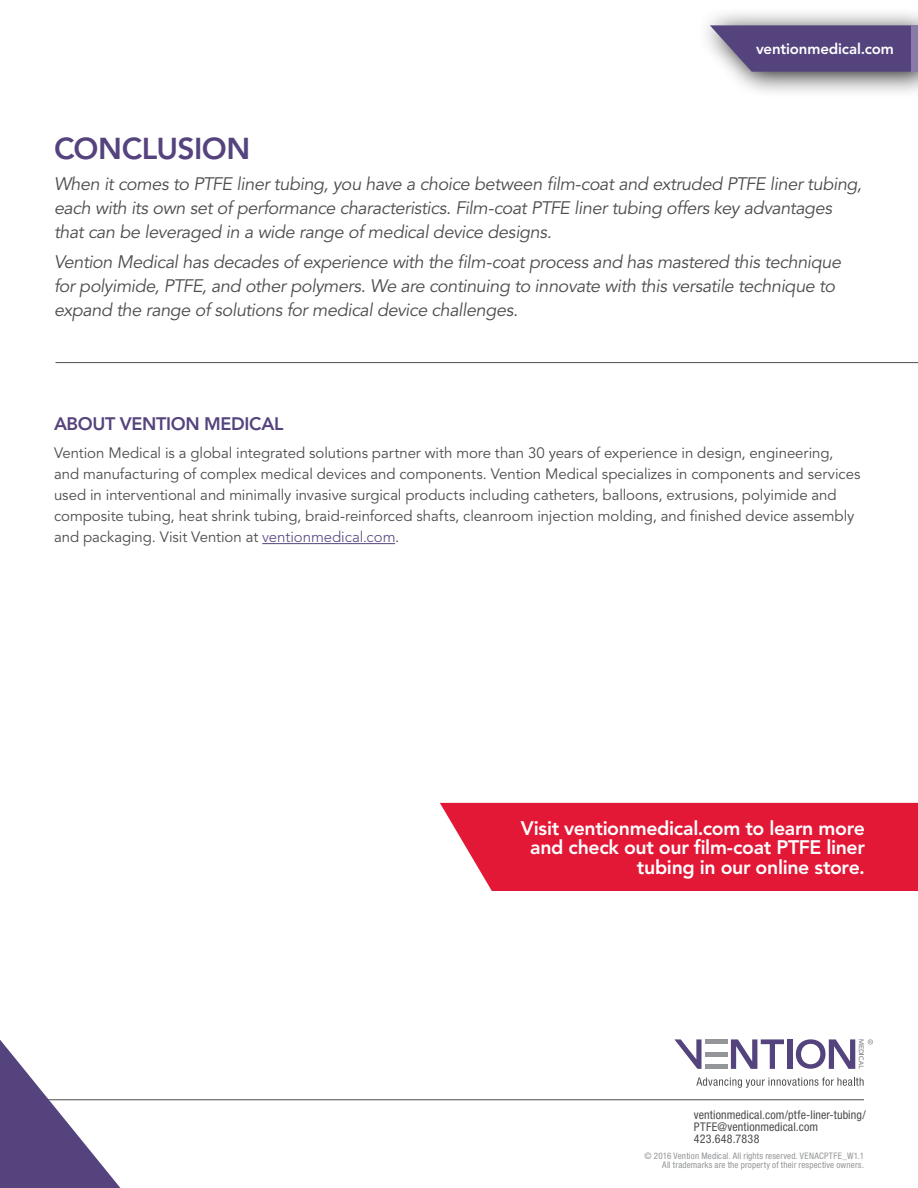
<style>
.page{position:relative;width:918px;height:1188px;background:#fff}
.page>*{position:absolute;margin:0;border:0;box-sizing:border-box;transform-origin:0 0}
.t1{font:800 30px "Avenir";letter-spacing:-.015em;color:#55437e}
.t2{font:800 19.5px/19.5px "Avenir";letter-spacing:-.02em;color:#fff;text-align:right}
.t3{font:italic 18px/24px "Avenir";letter-spacing:-.025em;color:#4d4d4f}
.t4{font:800 18px "Avenir";letter-spacing:-.02em;color:#55437e}
.t5{font:15px/21px "Avenir";letter-spacing:-.005em;color:#4d4d4f}
.t6{font:800 15px "Avenir";letter-spacing:-.01em;color:#fff}
.t7{font:condensed 12px/12px "Helvetica Neue LT Std";letter-spacing:.01em;color:#4d4d4f}
.t8{font:condensed 9px/9px "Helvetica Neue LT Std";letter-spacing:.02em;color:#939598;text-align:right}
.s1{font-weight:300;color:#55437e}
</style>
<div class="page">
<svg style="left:674px;top:1039px;width:28px;height:30px"></svg>
<svg style="left:731px;top:1039px;width:53px;height:30px"></svg>
<div style="left:787px;top:1039px;width:6px;height:30px;background:#55437e"></div>
<div style="left:705px;top:1039px;width:23px;height:5px;background:#939598"></div>
<div style="left:705px;top:1052px;width:23px;height:5px;background:#939598"></div>
<div style="left:705px;top:1064px;width:23px;height:5px;background:#939598"></div>
<svg style="left:696px;top:1077px;width:168px;height:11px"></svg>
<svg style="left:796px;top:1039px;width:77px;height:30px"></svg>
<hr style="left:35px;top:1100px;width:829px;height:1px;background:#4d4d4f">
<hr style="left:56px;top:362px;width:862px;height:1px;background:#4d4d4f">
<hr style="left:262px;top:543px;width:133px;height:1px;background:#55437e">
<svg style="left:0;top:1040px;width:120px;height:148px"></svg>
<div style="left:695px;top:7px;width:223px;height:92px;background:#000;opacity:.85"></div>
<svg style="left:710px;top:25px;width:201px;height:47px;background:#635388"></svg>
<div style="left:911px;top:25px;width:7px;height:47px;background:#887ba5"></div>
<div style="left:440px;top:803px;width:478px;height:88px;background:#e31837"></div>
<p class="t6" style="left:756px;top:40px;width:139px">ventionmedical.com</p>
<h1 class="t1" style="left:54px;top:131px;width:198px">CONCLUSION</h1>
<p class="t3" style="left:54px;top:172px;width:809px">When it comes to PTFE liner tubing, you have a choice between film-coat and extruded PTFE liner tubing, each with its own set of performance characteristics. Film-coat PTFE liner tubing offers key advantages that can be leveraged in a wide range of medical device designs.</p>
<p class="t3" style="left:54px;top:251px;width:789px">Vention Medical has decades of experience with the film-coat process and has mastered this technique for polyimide, PTFE, and other polymers. We are continuing to innovate with this versatile technique to expand the range of solutions for medical device challenges.</p>
<p class="t4" style="left:54px;top:413px;width:231px">ABOUT VENTION MEDICAL</p>
<p class="t5" style="left:54px;top:443px;width:808px">Vention Medical is a global integrated solutions partner with more than 30 years of experience in design, engineering, and manufacturing of complex medical devices and components. Vention Medical specializes in components and services used in interventional and minimally invasive surgical products including catheters, balloons, extrusions, polyimide and composite tubing, heat shrink tubing, braid-reinforced shafts, cleanroom injection molding, and finished device assembly and packaging. Visit Vention at <span class="s1">ventionmedical.com</span>.</p>
<h2 class="t2" style="left:521px;top:818px;width:346px">Visit ventionmedical.com to learn more and check out our film-coat PTFE liner tubing in our online store.</h2>
<p class="t7" style="left:694px;top:1109px;width:173px">ventionmedical.com/ptfe-liner-tubing/<br>PTFE@ventionmedical.com<br>423.648.7838</p>
<p class="t8" style="left:645px;top:1152px;width:221px">© 2016 Vention Medical. All rights reserved. VENACPTFE_W1.1<br>All trademarks are the property of their respective owners.</p>
</div>
